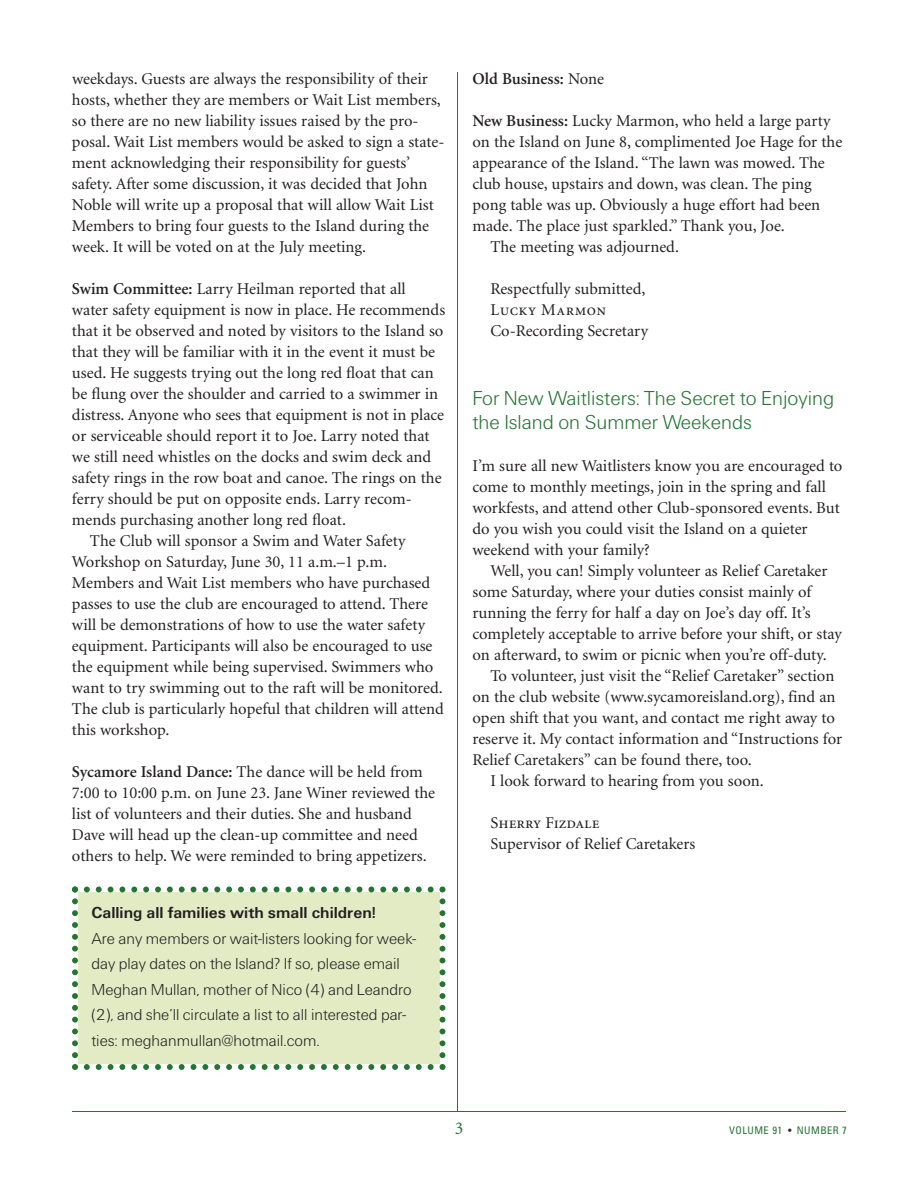
<style>
.page{position:relative;width:918px;height:1188px;background:#fff}
.page>*{position:absolute;margin:0;border:0;box-sizing:border-box;transform-origin:0 0}
.t1{font:21px/24px "U45";color:#267434}
.t2{font:18px "Minion";color:#267434}
.t3{font:16.5px/21px "Minion";color:#231f20}
.t4{font:16.5px/25.5px "U45";color:#231f20}
.t5{font:16.5px "U65";color:#231f20}
.t6{font:600 16.5px "Minion";color:#231f20}
.t7{font:16.5px "Minion Regular SC";letter-spacing:.005em;color:#231f20}
.t8{font:16.5px "Minion Regular SC";letter-spacing:.025em;color:#231f20}
.t9{font:condensed 10.5px "Univers";letter-spacing:.045em;color:#267434}
.s1{font-weight:600}
.s2{font-weight:400}
.s3{color:#231f20}
</style>
<div class="page">
<hr style="left:457px;top:72px;width:1px;height:1040px;background:#267434">
<hr style="left:72px;top:1111px;width:774px;height:1px;background:#267434">
<svg style="left:72px;top:886px;width:374px;height:184px;background:#dee8c4"></svg>
<p class="t3" style="left:72px;top:69px;width:374px">weekdays. Guests are always the responsibility of their hosts, whether they are members or Wait List members, so there are no new liability issues raised by the pro&shy;posal. Wait List members would be asked to sign a state&shy;ment acknowledging their responsibility for guests’ safety. After some discussion, it was decided that John Noble will write up a proposal that will allow Wait List Members to bring four guests to the Island during the week. It will be voted on at the July meeting.</p>
<p class="t3" style="left:72px;top:279px;width:335px"><span class="s1">Swim Committee:</span> Larry Heilman reported that all</p>
<p class="t3" style="left:72px;top:300px;width:375px">water safety equipment is now in place. He recommends</p>
<p class="t3" style="left:72px;top:321px;width:373px">that it be observed and noted by visitors to the Island so</p>
<p class="t3" style="left:72px;top:342px;width:365px">that they will be familiar with it in the event it must be</p>
<p class="t3" style="left:72px;top:363px;width:363px">used. He suggests trying out the long red float that can</p>
<p class="t3" style="left:72px;top:384px;width:368px">be flung over the shoulder and carried to a swimmer in</p>
<p class="t3" style="left:72px;top:405px;width:374px">distress. Anyone who sees that equipment is not in place</p>
<p class="t3" style="left:72px;top:426px;width:359px">or serviceable should report it to Joe. Larry noted that</p>
<p class="t3" style="left:72px;top:447px;width:361px">we still need whistles on the docks and swim deck and</p>
<p class="t3" style="left:72px;top:468px;width:371px">safety rings in the row boat and canoe. The rings on the</p>
<p class="t3" style="left:72px;top:489px;width:341px">ferry should be put on opposite ends. Larry recom-</p>
<p class="t3" style="left:72px;top:510px;width:276px">mends purchasing another long red float.</p>
<p class="t3" style="left:90px;top:531px;width:317px">The Club will sponsor a Swim and Water Safety</p>
<p class="t3" style="left:72px;top:552px;width:317px">Workshop on Saturday, June 30, 11 a.m.–1 p.m.</p>
<p class="t3" style="left:72px;top:573px;width:360px">Members and Wait List members who have purchased</p>
<p class="t3" style="left:72px;top:594px;width:357px">passes to use the club are encouraged to attend. There</p>
<p class="t3" style="left:72px;top:615px;width:355px">will be demonstrations of how to use the water safety</p>
<p class="t3" style="left:72px;top:636px;width:362px">equipment. Participants will also be encouraged to use</p>
<p class="t3" style="left:72px;top:657px;width:363px">the equipment while being supervised. Swimmers who</p>
<p class="t3" style="left:72px;top:678px;width:372px">want to try swimming out to the raft will be monitored.</p>
<p class="t3" style="left:72px;top:699px;width:373px">The club is particularly hopeful that children will attend</p>
<p class="t3" style="left:72px;top:720px;width:99px">this workshop.</p>
<p class="t3" style="left:72px;top:762px;width:365px"><span class="s1">Sycamore Island Dance:</span> The dance will be held from 7:00 to 10:00 p.m. on June 23. Jane Winer reviewed the list of volunteers and their duties. She and husband Dave will head up the clean-up committee and need others to help. We were reminded to bring appetizers.</p>
<p class="t5" style="left:92px;top:907px;width:286px">Calling all families with small children!</p>
<p class="t4" style="left:91px;top:927px;width:326px">Are any members or wait-listers looking for week&shy;day play dates on the Island? If so, please email Meghan Mullan, mother of Nico (4) and Leandro (2), and she’ll circulate a list to all interested par&shy;ties: meghanmullan@hotmail.com.</p>
<p class="t6" style="left:473px;top:72px;width:133px">Old Business: <span class="s2">None</span></p>
<p class="t3" style="left:473px;top:111px;width:359px"><span class="s1">New Business:</span> Lucky Marmon, who held a large party</p>
<p class="t3" style="left:473px;top:132px;width:371px">on the Island on June 8, complimented Joe Hage for the</p>
<p class="t3" style="left:473px;top:153px;width:354px">appearance of the Island. “The lawn was mowed. The</p>
<p class="t3" style="left:473px;top:174px;width:341px">club house, upstairs and down, was clean. The ping</p>
<p class="t3" style="left:472px;top:195px;width:349px">pong table was up. Obviously a huge effort had been</p>
<p class="t3" style="left:472px;top:216px;width:314px">made. The place just sparkled.” Thank you, Joe.</p>
<p class="t3" style="left:490px;top:237px;width:190px">The meeting was adjourned.</p>
<p class="t3" style="left:490px;top:279px;width:156px">Respectfully submitted,</p>
<p class="t8" style="left:490px;top:303px;width:117px">Lucky Marmon</p>
<p class="t3" style="left:490px;top:321px;width:159px">Co-Recording Secretary</p>
<p class="t1" style="left:472px;top:387px;width:363px">For New Waitlisters: The Secret to Enjoying the Island on Summer Weekends</p>
<p class="t3" style="left:472px;top:456px;width:371px">I’m sure all new Waitlisters know you are encouraged to come to monthly meetings, join in the spring and fall workfests, and attend other Club-sponsored events. But do you wish you could visit the Island on a quieter weekend with your family?</p>
<p class="t3" style="left:490px;top:561px;width:339px">Well, you can! Simply volunteer as Relief Caretaker</p>
<p class="t3" style="left:472px;top:582px;width:340px">some Saturday, where your duties consist mainly of</p>
<p class="t3" style="left:472px;top:603px;width:340px">running the ferry for half a day on Joe’s day off. It’s</p>
<p class="t3" style="left:472px;top:624px;width:371px">completely acceptable to arrive before your shift, or stay</p>
<p class="t3" style="left:472px;top:645px;width:356px">on afterward, to swim or picnic when you’re off-duty.</p>
<p class="t3" style="left:490px;top:666px;width:345px">To volunteer, just visit the “Relief Caretaker” section</p>
<p class="t3" style="left:472px;top:687px;width:365px">on the club website (www.sycamoreisland.org), find an</p>
<p class="t3" style="left:472px;top:708px;width:364px">open shift that you want, and contact me right away to</p>
<p class="t3" style="left:472px;top:729px;width:371px">reserve it. My contact information and “Instructions for</p>
<p class="t3" style="left:472px;top:750px;width:281px">Relief Caretakers” can be found there, too.</p>
<p class="t3" style="left:490px;top:771px;width:275px">I look forward to hearing from you soon.</p>
<p class="t7" style="left:490px;top:816px;width:111px">Sherry Fizdale</p>
<p class="t3" style="left:490px;top:834px;width:206px">Supervisor of Relief Caretakers</p>
<p class="t2" style="left:455px;top:1121px;width:10px">3</p>
<p class="t9" style="left:729px;top:1126px;width:119px">VOLUME 91 <span class="s3">•</span> NUMBER 7</p>
</div>
